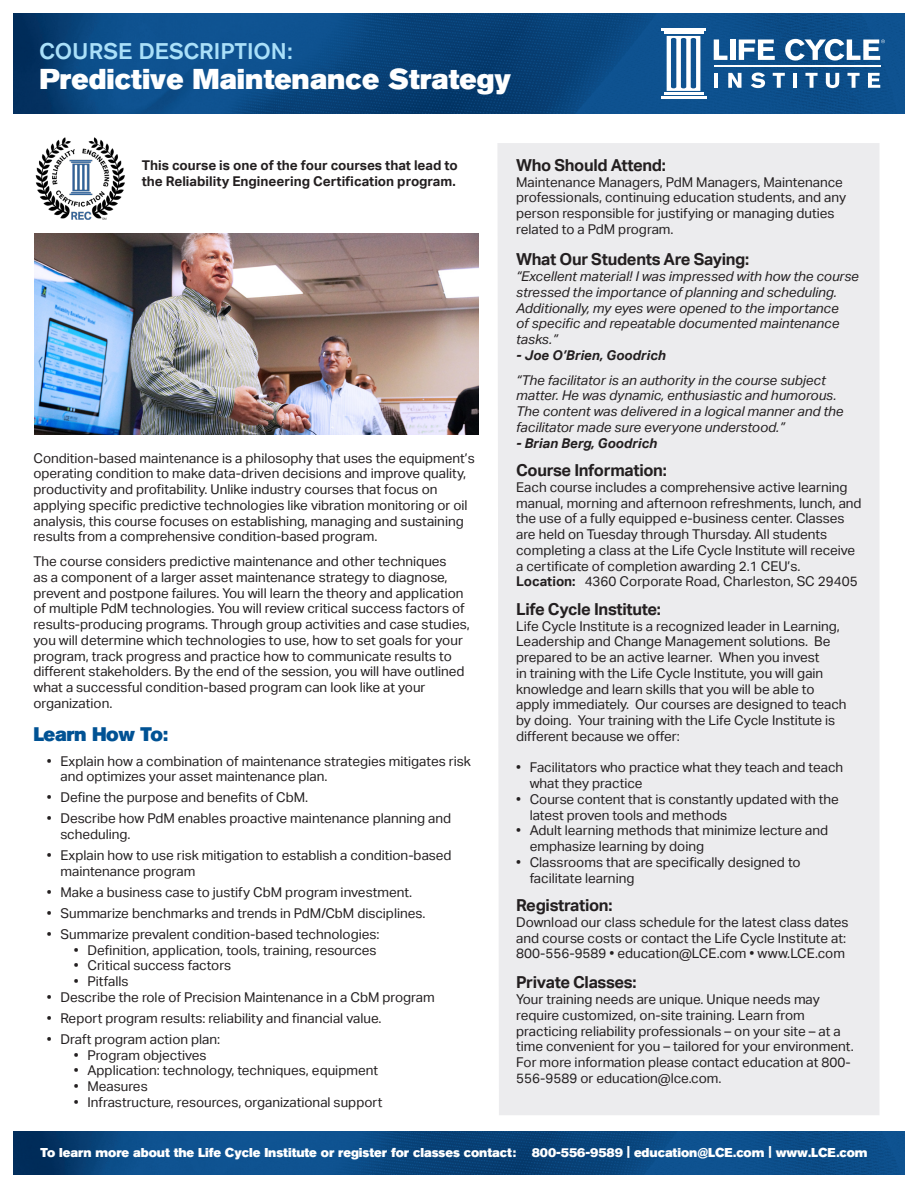
<style>
.page{position:relative;width:918px;height:1188px;background:#fff}
.page>*{position:absolute;margin:0;border:0;box-sizing:border-box;transform-origin:0 0}
.Body_Copy{font:28.5px "Akzidenz Grotesk BQ Super";color:#fff}
.Body_Copy-2{font:500 22.5px "Akzidenz Grotesk BQ";color:#aae0f9}
.Heading{font:19.5px "Akzidenz Grotesk BQ Super";letter-spacing:-.02em;color:#005294}
.Heading-2{font:700 16.5px "Aktiv Grotesk";letter-spacing:-.02em;color:#231f20}
.Body_Copy-3{font:13.5px/15.8px "Aktiv Grotesk";color:#231f20}
.Body_Copy-4{font:italic 13.5px/15.8px "Aktiv Grotesk";color:#231f20}
.Body_Copy-5{font:700 13.5px/15.8px "Aktiv Grotesk";color:#231f20}
.Body_Copy-6{font:italic 700 13.5px "Aktiv Grotesk";color:#231f20}
.Body_Copy-7{font:12.75px "Akzidenz Grotesk BQ Super";letter-spacing:-.005em;color:#fff}
.s1{font-weight:700}
</style>
<div class="page">
<img style="left:14px;top:14px;width:890px;height:100px">
<img style="left:14px;top:1131px;width:890px;height:43px">
<div style="left:497px;top:143px;width:382px;height:972px;background:#ececee"></div>
<svg style="left:667px;top:36px;width:33px;height:55px"></svg>
<hr style="left:664px;top:93px;width:39px;height:2px;background:#fff">
<hr style="left:664px;top:32px;width:39px;height:2px;background:#fff">
<hr style="left:661px;top:28px;width:45px;height:3px;background:#fff">
<hr style="left:661px;top:96px;width:45px;height:2px;background:#fff">
<svg style="left:714px;top:39px;width:13px;height:21px"></svg>
<div style="left:730px;top:40px;width:6px;height:20px;background:#fff"></div>
<svg style="left:739px;top:40px;width:36px;height:20px"></svg>
<hr style="left:714px;top:73px;width:4px;height:15px;background:#fff">
<svg style="left:728px;top:73px;width:13px;height:15px"></svg>
<svg style="left:751px;top:73px;width:14px;height:15px"></svg>
<svg style="left:773px;top:73px;width:12px;height:15px"></svg>
<hr style="left:793px;top:73px;width:4px;height:15px;background:#fff">
<svg style="left:805px;top:73px;width:13px;height:15px"></svg>
<svg style="left:826px;top:73px;width:13px;height:15px"></svg>
<svg style="left:847px;top:73px;width:13px;height:15px"></svg>
<svg style="left:868px;top:73px;width:12px;height:15px"></svg>
<hr style="left:714px;top:65px;width:166px;height:2px;background:#fff">
<svg style="left:785px;top:39px;width:100px;height:22px"></svg>
<img style="left:34px;top:234px;width:444px;height:201px">
<img style="left:35px;top:137px;width:90px;height:83px">
<p class="Body_Copy-2" style="left:39px;top:38px;width:255px">COURSE DESCRIPTION:</p>
<p class="Body_Copy" style="left:39px;top:63px;width:473px">Predictive Maintenance Strategy</p>
<p class="Body_Copy-5" style="left:142px;top:157px;width:318px">This course is one of the four courses that lead to the Reliability Engineering Certification program.</p>
<p class="Body_Copy-3" style="left:33px;top:450px;width:443px">Condition-based maintenance is a philosophy that uses the equipment’s operating condition to make data-driven decisions and improve quality, productivity and profitability. Unlike industry courses that focus on applying specific predictive technologies like vibration monitoring or oil analysis, this course focuses on establishing, managing and sustaining results from a comprehensive condition-based program.</p>
<p class="Body_Copy-3" style="left:33px;top:554px;width:438px">The course considers predictive maintenance and other techniques<br>as a component of a larger asset maintenance strategy to diagnose, prevent and postpone failures. You will learn the theory and application of multiple PdM technologies. You will review critical success factors of results-producing programs. Through group activities and case studies, you will determine which technologies to use, how to set goals for your program, track progress and practice how to communicate results to different stakeholders. By the end of the session, you will have outlined what a successful condition-based program can look like at your organization.</p>
<p class="Heading" style="left:33px;top:723px;width:136px">Learn How To:</p>
<p class="Body_Copy-3" style="left:60px;top:753px;width:412px;text-indent:-14px">• Explain how a combination of maintenance strategies mitigates risk and optimizes your asset maintenance plan.</p>
<p class="Body_Copy-3" style="left:47px;top:790px;width:263px">• Define the purpose and benefits of CbM.</p>
<p class="Body_Copy-3" style="left:60px;top:811px;width:392px;text-indent:-14px">• Describe how PdM enables proactive maintenance planning and scheduling.</p>
<p class="Body_Copy-3" style="left:60px;top:848px;width:393px;text-indent:-14px">• Explain how to use risk mitigation to establish a condition-based maintenance program</p>
<p class="Body_Copy-3" style="left:47px;top:884px;width:367px">• Make a business case to justify CbM program investment.</p>
<p class="Body_Copy-3" style="left:47px;top:905px;width:380px">• Summarize benchmarks and trends in PdM/CbM disciplines.</p>
<p class="Body_Copy-3" style="left:47px;top:926px;width:334px">• Summarize prevalent condition-based technologies:</p>
<p class="Body_Copy-3" style="left:74px;top:942px;width:304px">• Definition, application, tools, training, resources</p>
<p class="Body_Copy-3" style="left:74px;top:958px;width:159px">• Critical success factors</p>
<p class="Body_Copy-3" style="left:74px;top:974px;width:56px">• Pitfalls</p>
<p class="Body_Copy-3" style="left:47px;top:989px;width:389px">• Describe the role of Precision Maintenance in a CbM program</p>
<p class="Body_Copy-3" style="left:47px;top:1010px;width:336px">• Report program results: reliability and financial value.</p>
<p class="Body_Copy-3" style="left:47px;top:1031px;width:175px">• Draft program action plan:</p>
<p class="Body_Copy-3" style="left:74px;top:1047px;width:134px">• Program objectives</p>
<p class="Body_Copy-3" style="left:74px;top:1063px;width:306px">• Application: technology, techniques, equipment</p>
<p class="Body_Copy-3" style="left:74px;top:1079px;width:75px">• Measures</p>
<p class="Body_Copy-3" style="left:74px;top:1094px;width:310px">• Infrastructure, resources, organizational support</p>
<p class="Heading-2" style="left:516px;top:156px;width:151px">Who Should Attend:</p>
<p class="Body_Copy-3" style="left:516px;top:174px;width:331px">Maintenance Managers, PdM Managers, Maintenance professionals, continuing education students, and any person responsible for justifying or managing duties related to a PdM program.</p>
<p class="Heading-2" style="left:516px;top:250px;width:235px">What Our Students Are Saying:</p>
<p class="Body_Copy-4" style="left:516px;top:269px;width:344px">“Excellent material! I was impressed with how the course stressed the importance of planning and scheduling.<br>Additionally, my eyes were opened to the importance<br>of specific and repeatable documented maintenance tasks.”</p>
<p class="Body_Copy-6" style="left:516px;top:347px;width:151px">- Joe O’Brien, Goodrich</p>
<p class="Body_Copy-4" style="left:516px;top:372px;width:329px">“The facilitator is an authority in the course subject matter. He was dynamic, enthusiastic and humorous.<br>The content was delivered in a logical manner and the facilitator made sure everyone understood.”</p>
<p class="Body_Copy-6" style="left:516px;top:435px;width:142px">- Brian Berg, Goodrich</p>
<p class="Heading-2" style="left:516px;top:461px;width:152px">Course Information:</p>
<p class="Body_Copy-3" style="left:516px;top:479px;width:347px">Each course includes a comprehensive active learning manual, morning and afternoon refreshments, lunch, and the use of a fully equipped e-business center. Classes are held on Tuesday through Thursday. All students completing a class at the Life Cycle Institute will receive a certificate of completion awarding 2.1 CEU’s.</p>
<p class="Body_Copy-3" style="left:516px;top:574px;width:343px"><span class="s1">Location:</span> 4360 Corporate Road, Charleston, SC 29405</p>
<p class="Heading-2" style="left:516px;top:600px;width:146px">Life Cycle Institute:</p>
<p class="Body_Copy-3" style="left:516px;top:618px;width:332px">Life Cycle Institute is a recognized leader in Learning, Leadership and Change Management solutions. Be prepared to be an active learner. When you invest<br>in training with the Life Cycle Institute, you will gain knowledge and learn skills that you will be able to apply immediately. Our courses are designed to teach by doing. Your training with the Life Cycle Institute is different because we offer:</p>
<p class="Body_Copy-3" style="left:530px;top:760px;width:315px;text-indent:-14px">• Facilitators who practice what they teach and teach what they practice</p>
<p class="Body_Copy-3" style="left:530px;top:791px;width:311px;text-indent:-14px">• Course content that is constantly updated with the latest proven tools and methods</p>
<p class="Body_Copy-3" style="left:530px;top:823px;width:300px;text-indent:-14px">• Adult learning methods that minimize lecture and emphasize learning by doing</p>
<p class="Body_Copy-3" style="left:530px;top:854px;width:272px;text-indent:-14px">• Classrooms that are specifically designed to facilitate learning</p>
<p class="Heading-2" style="left:516px;top:896px;width:98px">Registration:</p>
<p class="Body_Copy-3" style="left:516px;top:914px;width:334px">Download our class schedule for the latest class dates and course costs or contact the Life Cycle Institute at:</p>
<p class="Body_Copy-3" style="left:516px;top:946px;width:330px">800-556-9589 • education@LCE.com • www.LCE.com</p>
<p class="Heading-2" style="left:516px;top:973px;width:122px">Private Classes:</p>
<p class="Body_Copy-3" style="left:516px;top:992px;width:339px">Your training needs are unique. Unique needs may require customized, on-site training. Learn from practicing reliability professionals – on your site – at a time convenient for you – tailored for your environment.</p>
<p class="Body_Copy-3" style="left:516px;top:1055px;width:336px">For more information please contact education at 800-<br>556-9589 or education@lce.com.</p>
<p class="Body_Copy-7" style="left:40px;top:1145px;width:829px">To learn more about the Life Cycle Institute or register for classes contact: 800-556-9589 | education@LCE.com | www.LCE.com</p>
</div>
